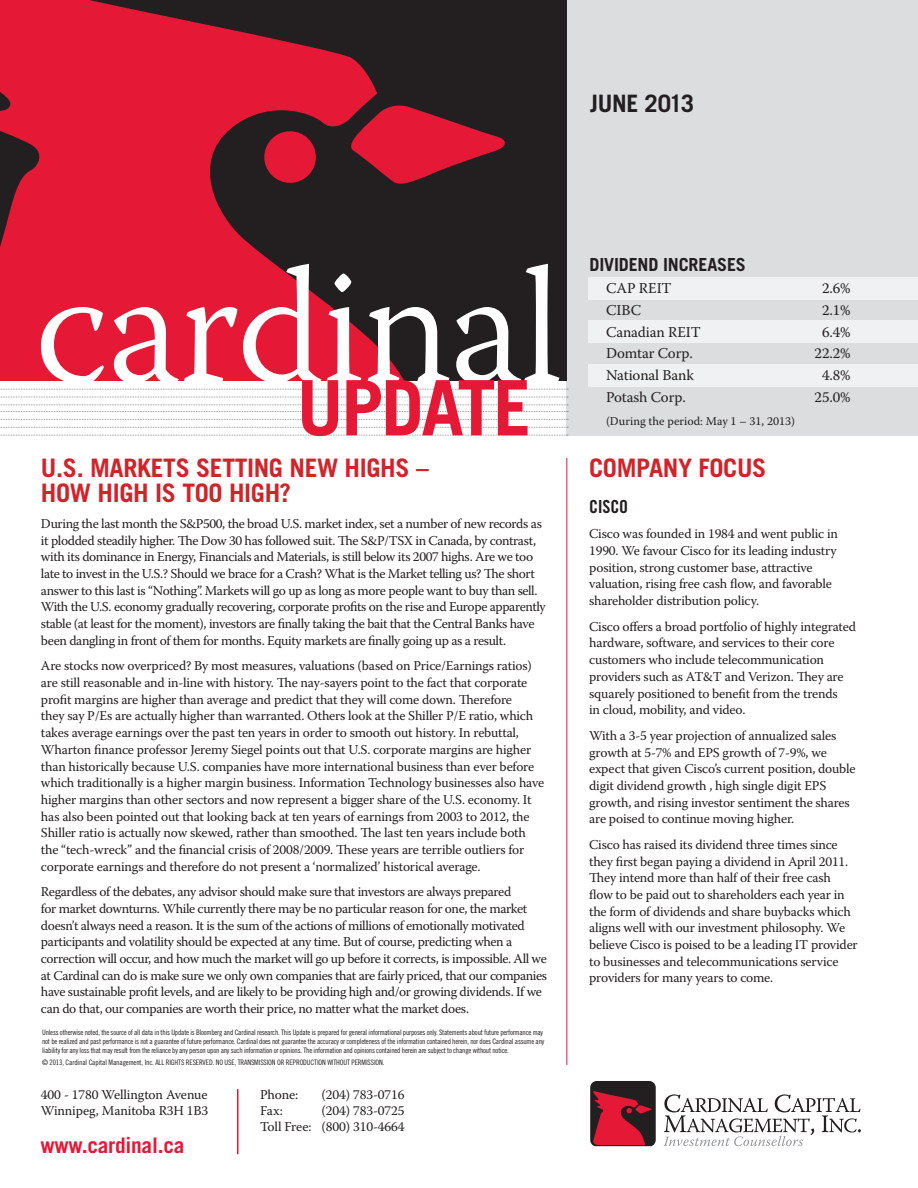
<style>
.page{position:relative;width:918px;height:1188px;background:#fff}
.page>*{position:absolute;margin:0;border:0;box-sizing:border-box;transform-origin:0 0}
.t1{font:300 165px "Warnock Pro";letter-spacing:-.015em;color:#fff}
.t2{font:700 76.5px "Trade Gothic";letter-spacing:-.03em;color:#e51836}
.t3{font:700 25.5px/25.5px "Trade Gothic LT Std";letter-spacing:-.015em;color:#d1232a}
.t4{font:700 24px "Trade Gothic LT Std";letter-spacing:-.015em;color:#231f20}
.t5{font:700 21.45px "Trade Gothic LT Std";letter-spacing:-.015em;color:#e51836}
.t6{font:700 18px "Trade Gothic LT Std";letter-spacing:-.01em;color:#231f20}
.t7{font:18px "Trade Gothic Bold Cond Twenty";color:#231f20}
.t8{font:15px "Warnock Pro";letter-spacing:-.01em;color:#231f20}
.t9{font:13.5px/16.6px "Warnock Pro";letter-spacing:-.015em;color:#231f20}
.t10{font:12px "Warnock Pro";color:#231f20}
.t11{font:7.5px/9px "Trade Gothic Cond Eighteen";letter-spacing:-.025em;color:#231f20}
</style>
<div class="page">
<div style="left:567px;top:0;width:351px;height:435px;background:#dcdddf"></div>
<div style="left:445px;top:0;width:122px;height:381px;background:#231f20"></div>
<svg style="left:0;top:0;width:445px;height:381px;background:#a51a2e"></svg>
<svg style="left:343px;top:103px;width:165px;height:83px;background:#8a1b2b"></svg>
<svg style="left:0;top:389px;width:568px;height:1px"></svg>
<svg style="left:0;top:397px;width:568px;height:1px"></svg>
<svg style="left:0;top:405px;width:568px;height:7px"></svg>
<svg style="left:0;top:419px;width:568px;height:1px"></svg>
<svg style="left:0;top:427px;width:568px;height:1px"></svg>
<svg style="left:0;top:435px;width:568px;height:1px"></svg>
<hr style="left:566px;top:458px;width:1px;height:607px;background:#e51836">
<svg style="left:663px;top:1094px;width:198px;height:52px"></svg>
<svg style="left:590px;top:1081px;width:66px;height:65px;background:#7a1f2c"></svg>
<hr style="left:237px;top:1089px;width:1px;height:65px;background:#e51836">
<div style="left:589px;top:277px;width:329px;height:23px;background:#f0f1f2"></div>
<div style="left:589px;top:320px;width:329px;height:23px;background:#f0f1f2"></div>
<div style="left:589px;top:364px;width:329px;height:23px;background:#f0f1f2"></div>
<h3 class="t4" style="left:590px;top:89px;width:105px">JUNE 2013</h3>
<h1 class="t1" style="left:34px;top:228px;width:529px">cardinal</h1>
<h2 class="t2" style="left:297px;top:361px;width:236px">UPDATE</h2>
<h3 class="t3" style="left:41px;top:454px;width:389px">U.S. MARKETS SETTING NEW HIGHS –<br>HOW HIGH IS TOO HIGH?</h3>
<p class="t9" style="left:41px;top:515px;width:506px">During the last month the S&amp;P500, the broad U.S. market index, set a number of new records as it plodded steadily higher. The Dow 30 has followed suit. The S&amp;P/TSX in Canada, by contrast, with its dominance in Energy, Financials and Materials, is still below its 2007 highs. Are we too late to invest in the U.S.? Should we brace for a Crash? What is the Market telling us? The short answer to this last is “Nothing”. Markets will go up as long as more people want to buy than sell.<br>With the U.S. economy gradually recovering, corporate profits on the rise and Europe apparently stable (at least for the moment), investors are finally taking the bait that the Central Banks have been dangling in front of them for months. Equity markets are finally going up as a result.</p>
<p class="t9" style="left:41px;top:657px;width:505px">Are stocks now overpriced? By most measures, valuations (based on Price/Earnings ratios) are still reasonable and in-line with history. The nay-sayers point to the fact that corporate profit margins are higher than average and predict that they will come down. Therefore<br>they say P/Es are actually higher than warranted. Others look at the Shiller P/E ratio, which takes average earnings over the past ten years in order to smooth out history. In rebuttal, Wharton finance professor Jeremy Siegel points out that U.S. corporate margins are higher than historically because U.S. companies have more international business than ever before which traditionally is a higher margin business. Information Technology businesses also have higher margins than other sectors and now represent a bigger share of the U.S. economy. It has also been pointed out that looking back at ten years of earnings from 2003 to 2012, the Shiller ratio is actually now skewed, rather than smoothed. The last ten years include both the “tech-wreck” and the financial crisis of 2008/2009. These years are terrible outliers for corporate earnings and therefore do not present a ‘normalized’ historical average.</p>
<p class="t9" style="left:41px;top:883px;width:508px">Regardless of the debates, any advisor should make sure that investors are always prepared<br>for market downturns. While currently there may be no particular reason for one, the market doesn’t always need a reason. It is the sum of the actions of millions of emotionally motivated participants and volatility should be expected at any time. But of course, predicting when a correction will occur, and how much the market will go up before it corrects, is impossible. All we at Cardinal can do is make sure we only own companies that are fairly priced, that our companies have sustainable profit levels, and are likely to be providing high and/or growing dividends. If we can do that, our companies are worth their price, no matter what the market does.</p>
<p class="t11" style="left:42px;top:1028px;width:504px">Unless otherwise noted, the source of all data in this Update is Bloomberg and Cardinal research. This Update is prepared for general informational purposes only. Statements about future performance may not be realized and past performance is not a guarantee of future performance. Cardinal does not guarantee the accuracy or completeness of the information contained herein, nor does Cardinal assume any liability for any loss that may result from the reliance by any person upon any such information or opinions. The information and opinions contained herein are subject to change without notice.</p>
<p class="t11" style="left:42px;top:1058px;width:344px">© 2013, Cardinal Capital Management, Inc. ALL RIGHTS RESERVED. NO USE, TRANSMISSION OR REPRODUCTION WITHOUT PERMISSION.</p>
<p class="t9" style="left:41px;top:1086px;width:169px;line-height:16.2px">400 - 1780 Wellington Avenue<br>Winnipeg, Manitoba R3H 1B3</p>
<p class="t9" style="left:260px;top:1086px;width:40px">Phone:</p>
<p class="t9" style="left:322px;top:1086px;width:85px">(204) 783-0716</p>
<p class="t9" style="left:260px;top:1102px;width:146px;line-height:16.2px;text-align:right">(204) 783-0725<br>Toll Free: (800) 310-4664</p>
<p class="t9" style="left:260px;top:1102px;width:24px">Fax:</p>
<h3 class="t5" style="left:40px;top:1133px;width:145px">WWW.CARDINAL.CA</h3>
<h3 class="t6" style="left:590px;top:254px;width:156px">DIVIDEND INCREASES</h3>
<p class="t8" style="left:606px;top:279px;width:67px">CAP REIT</p>
<p class="t8" style="left:822px;top:279px;width:30px">2.6%</p>
<p class="t8" style="left:606px;top:301px;width:37px">CIBC</p>
<p class="t8" style="left:822px;top:301px;width:30px">2.1%</p>
<p class="t8" style="left:606px;top:323px;width:96px">Canadian REIT</p>
<p class="t8" style="left:822px;top:323px;width:30px">6.4%</p>
<p class="t8" style="left:606px;top:344px;width:88px">Domtar Corp.</p>
<p class="t8" style="left:815px;top:344px;width:37px">22.2%</p>
<p class="t8" style="left:606px;top:366px;width:89px">National Bank</p>
<p class="t8" style="left:822px;top:366px;width:30px">4.8%</p>
<p class="t8" style="left:606px;top:388px;width:81px">Potash Corp.</p>
<p class="t8" style="left:815px;top:388px;width:37px">25.0%</p>
<p class="t10" style="left:606px;top:414px;width:191px">(During the period: May 1 – 31, 2013)</p>
<h3 class="t3" style="left:589px;top:454px;width:179px">COMPANY FOCUS</h3>
<h3 class="t7" style="left:589px;top:495px;width:40px">CISCO</h3>
<p class="t9" style="left:589px;top:525px;width:250px">Cisco was founded in 1984 and went public in 1990. We favour Cisco for its leading industry position, strong customer base, attractive valuation, rising free cash flow, and favorable shareholder distribution policy.</p>
<p class="t9" style="left:589px;top:618px;width:268px">Cisco offers a broad portfolio of highly integrated hardware, software, and services to their core customers who include telecommunication providers such as AT&amp;T and Verizon. They are squarely positioned to benefit from the trends<br>in cloud, mobility, and video.</p>
<p class="t9" style="left:589px;top:727px;width:268px">With a 3-5 year projection of annualized sales growth at 5-7% and EPS growth of 7-9%, we expect that given Cisco’s current position, double digit dividend growth , high single digit EPS growth, and rising investor sentiment the shares are poised to continue moving higher.</p>
<p class="t9" style="left:589px;top:836px;width:270px">Cisco has raised its dividend three times since they first began paying a dividend in April 2011.<br>They intend more than half of their free cash flow to be paid out to shareholders each year in the form of dividends and share buybacks which aligns well with our investment philosophy. We believe Cisco is poised to be a leading IT provider to businesses and telecommunications service providers for many years to come.</p>
</div>
